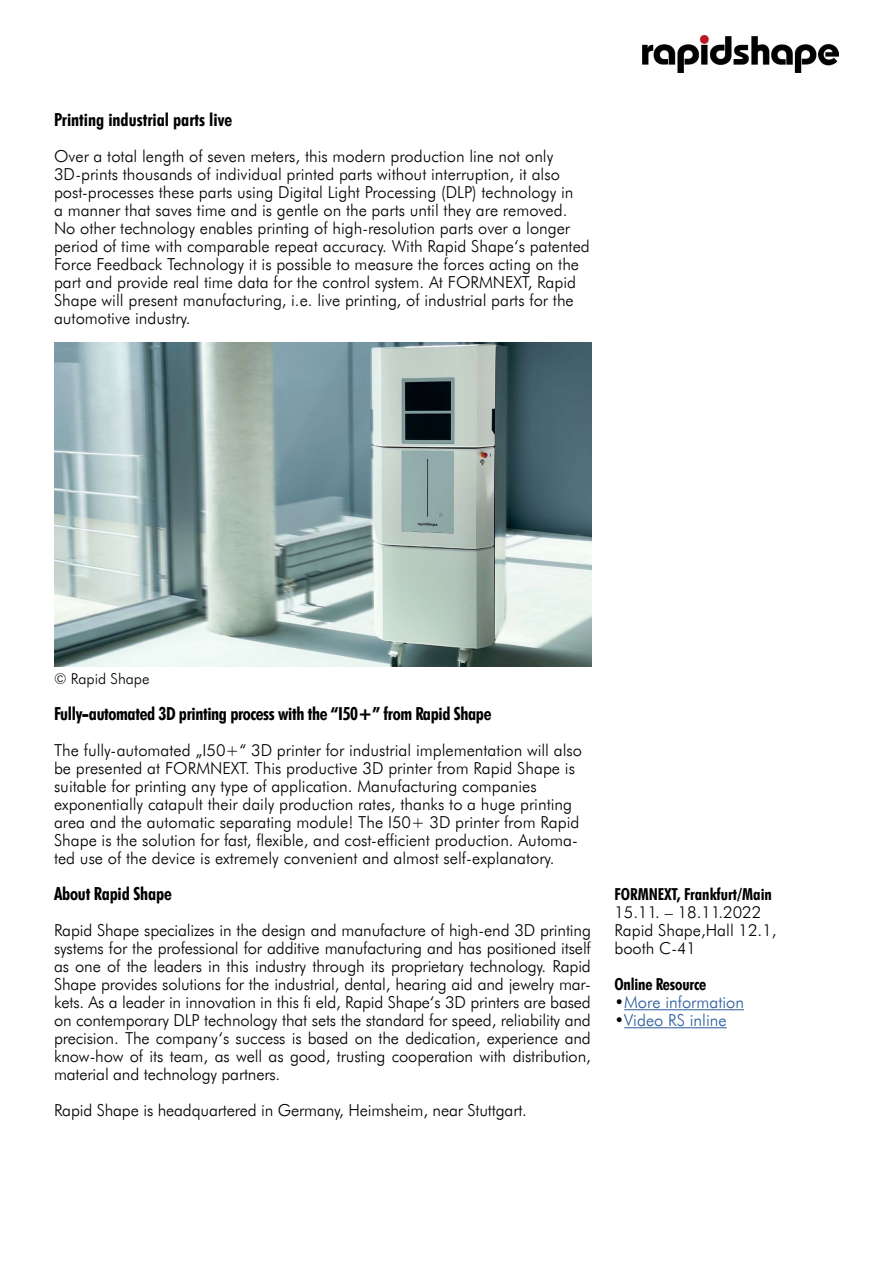
<style>
.page{position:relative;width:893px;height:1263px;background:#fff}
.page>*{position:absolute;margin:0;border:0;box-sizing:border-box;transform-origin:0 0}
.t1{font:700 condensed 18px "Futura BT";letter-spacing:-.02em;color:#000}
.t2{font:700 condensed 18px "Futura BT";color:#000}
.t3{font:300 16.5px/18px "Futura BT";color:#000}
.t4{font:700 condensed 16.5px "Futura BT";color:#000}
.t5{font:300 16.5px "Futura BT";color:#275b9b}
.t6{font:300 15px "Futura BT";color:#000}
.s1{color:#000}
</style>
<div class="page">
<img style="left:642px;top:36px;width:196px;height:36px">
<img style="left:54px;top:342px;width:537px;height:324px">
<hr style="left:624px;top:1009px;width:120px;height:1px;background:#275b9b">
<hr style="left:624px;top:1027px;width:103px;height:1px;background:#275b9b">
<p class="t2" style="left:54px;top:107px;width:180px">Printing industrial parts live</p>
<p class="t3" style="left:54px;top:147px;width:537px">Over a total length of seven meters, this modern production line not only 3D-prints thousands of individual printed parts without interruption, it also post-processes these parts using Digital Light Processing (DLP) technology in<br>a manner that saves time and is gentle on the parts until they are removed.<br>No other technology enables printing of high-resolution parts over a longer period of time with comparable repeat accuracy. With Rapid Shape‘s patented Force Feedback Technology it is possible to measure the forces acting on the part and provide real time data for the control system. At FORMNEXT, Rapid Shape will present manufacturing, i.e. live printing, of industrial parts for the automotive industry.</p>
<p class="t6" style="left:54px;top:669px;width:97px">© Rapid Shape</p>
<p class="t1" style="left:54px;top:701px;width:439px">Fully-automated 3D printing process with the “I50+” from Rapid Shape</p>
<p class="t3" style="left:54px;top:741px;width:530px">The fully-automated „I50+“ 3D printer for industrial implementation will also be presented at FORMNEXT. This productive 3D printer from Rapid Shape is suitable for printing any type of application. Manufacturing companies exponentially catapult their daily production rates, thanks to a huge printing area and the automatic separating module! The I50+ 3D printer from Rapid Shape is the solution for fast, flexible, and cost-efficient production. Automa&shy;ted use of the device is extremely convenient and almost self-explanatory.</p>
<p class="t1" style="left:54px;top:881px;width:119px">About Rapid Shape</p>
<p class="t3" style="left:54px;top:921px;width:538px;text-align:justify">Rapid Shape specializes in the design and manufacture of high-end 3D printing systems for the professional for additive manufacturing and has positioned itself as one of the leaders in this industry through its proprietary technology. Rapid Shape provides solutions for the industrial, dental, hearing aid and jewelry mar&shy;kets. As a leader in innovation in this fi eld, Rapid Shape‘s 3D printers are based on contemporary DLP technology that sets the standard for speed, reliability and precision. The company‘s success is based on the dedication, experience and know-how of its team, as well as good, trusting cooperation with distribution, material and technology partners.</p>
<p class="t3" style="left:54px;top:1101px;width:475px">Rapid Shape is headquartered in Germany, Heimsheim, near Stuttgart.</p>
<p class="t4" style="left:614px;top:882px;width:159px">FORMNEXT, Frankfurt/Main</p>
<p class="t3" style="left:614px;top:903px;width:164px">15.11. – 18.11.2022<br>Rapid Shape,Hall 12.1, booth C-41</p>
<p class="t4" style="left:614px;top:972px;width:93px">Online Resource</p>
<p class="t5" style="left:614px;top:991px;width:131px"><span class="s1">•</span>More information</p>
<p class="t5" style="left:614px;top:1009px;width:114px"><span class="s1">•</span>Video RS inline</p>
</div>
